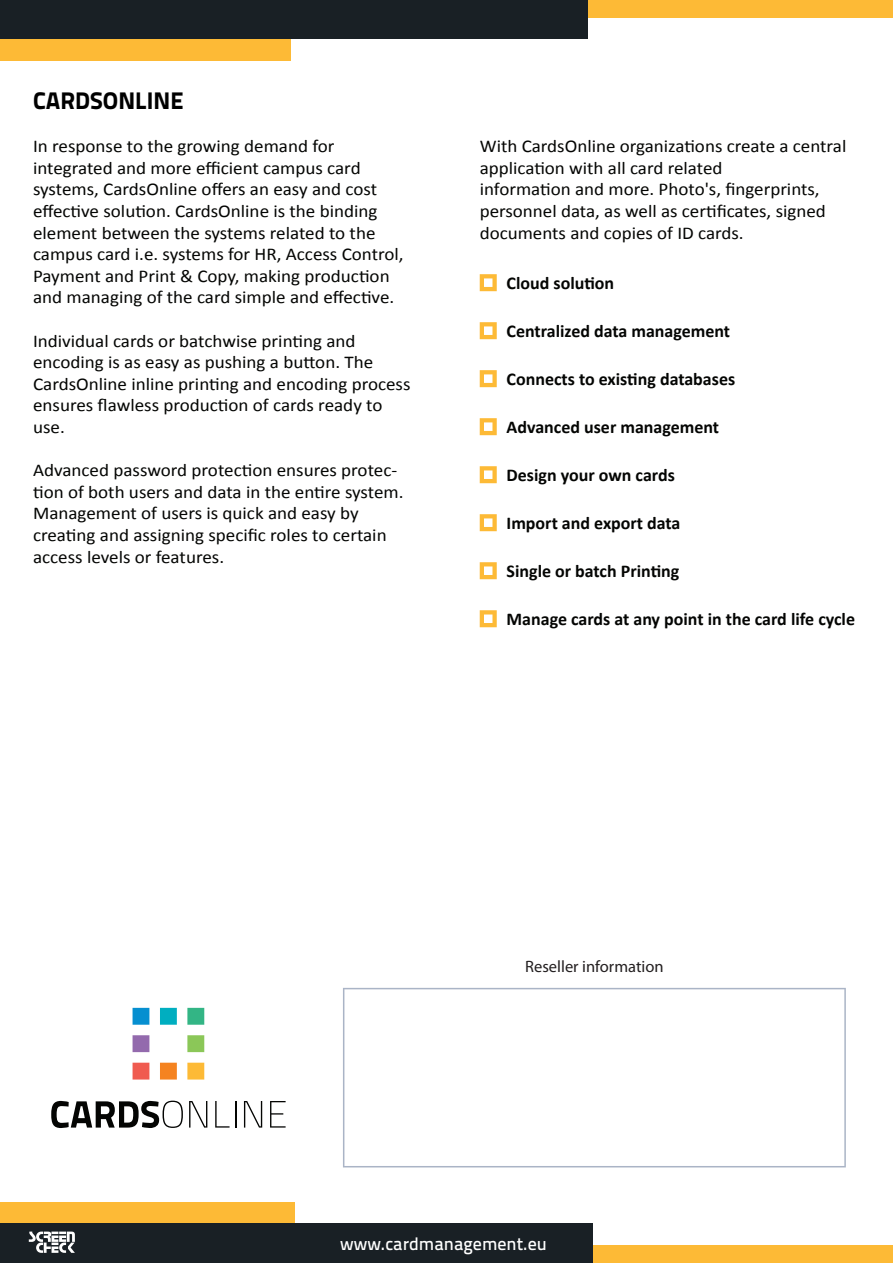
<style>
.page{position:relative;width:893px;height:1263px;background:#fff}
.page>*{position:absolute;margin:0;border:0;box-sizing:border-box;transform-origin:0 0}
.t1{font:800 24px "Titillium Text 22 L";color:#000}
.t2{font:18px/21.6px "Calibri";color:#040503;scale:1.06 1}
.t3{font:700 18px "Calibri";color:#040503}
.t4{font:500 18px "Titillium Text 22 L";color:#fff}
.t5{font:16.5px "Myriad Pro";color:#231f20}
</style>
<div class="page">
<div style="left:0;top:39px;width:290px;height:21px;background:#fdba36"></div>
<div style="left:588px;top:0;width:305px;height:18px;background:#fdba36"></div>
<div style="left:0;top:0;width:588px;height:39px;background:#192025"></div>
<div style="left:0;top:1203px;width:295px;height:21px;background:#fdba36"></div>
<div style="left:592px;top:1245px;width:301px;height:18px;background:#fdba36"></div>
<div style="left:0;top:1224px;width:592px;height:39px;background:#192025"></div>
<svg style="left:29px;top:1231px;width:46px;height:22px"></svg>
<svg style="left:51px;top:1101px;width:132px;height:27px"></svg>
<svg style="left:189px;top:1101px;width:18px;height:26px"></svg>
<svg style="left:215px;top:1101px;width:14px;height:26px"></svg>
<svg style="left:235px;top:1101px;width:1px;height:26px"></svg>
<svg style="left:244px;top:1101px;width:18px;height:26px"></svg>
<svg style="left:270px;top:1101px;width:15px;height:26px"></svg>
<div style="left:132px;top:1063px;width:17px;height:16px;background:#f05b50"></div>
<div style="left:160px;top:1063px;width:17px;height:16px;background:#f58320"></div>
<div style="left:187px;top:1063px;width:17px;height:16px;background:#fdba36"></div>
<div style="left:132px;top:1035px;width:17px;height:17px;background:#936aad"></div>
<div style="left:187px;top:1035px;width:17px;height:17px;background:#8bc758"></div>
<div style="left:132px;top:1008px;width:17px;height:17px;background:#068fd0"></div>
<div style="left:160px;top:1008px;width:17px;height:17px;background:#00aec0"></div>
<div style="left:187px;top:1008px;width:17px;height:17px;background:#33b585"></div>
<svg style="left:343px;top:988px;width:502px;height:179px"></svg>
<svg style="left:480px;top:322px;width:17px;height:17px"></svg>
<svg style="left:480px;top:274px;width:17px;height:17px"></svg>
<svg style="left:480px;top:466px;width:17px;height:17px"></svg>
<svg style="left:480px;top:514px;width:17px;height:17px"></svg>
<svg style="left:480px;top:562px;width:17px;height:17px"></svg>
<svg style="left:480px;top:418px;width:17px;height:17px"></svg>
<svg style="left:480px;top:370px;width:17px;height:17px"></svg>
<svg style="left:480px;top:610px;width:17px;height:17px"></svg>
<h1 class="t1" style="left:33px;top:82px;width:152px">CARDSONLINE</h1>
<p class="t2" style="left:33px;top:135px;width:351px">In response to the growing demand for integrated and more efficient campus card systems, CardsOnline offers an easy and cost effective solution. CardsOnline is the binding element between the systems related to the campus card i.e. systems for HR, Access Control, Payment and Print &amp; Copy, making production and managing of the card simple and effective.</p>
<p class="t2" style="left:33px;top:330px;width:357px">Individual cards or batchwise printing and encoding is as easy as pushing a button. The CardsOnline inline printing and encoding process ensures flawless production of cards ready to use.</p>
<p class="t2" style="left:33px;top:459px;width:351px">Advanced password protection ensures protec&shy;tion of both users and data in the entire system.<br>Management of users is quick and easy by creating and assigning specific roles to certain access levels or features.</p>
<p class="t2" style="left:480px;top:135px;width:347px">With CardsOnline organizations create a central application with all card related<br>information and more. Photo's, fingerprints, personnel data, as well as certificates, signed documents and copies of ID cards.</p>
<p class="t3" style="left:506px;top:271px;width:109px">Cloud solution</p>
<p class="t3" style="left:506px;top:319px;width:225px">Centralized data management</p>
<p class="t3" style="left:506px;top:367px;width:230px">Connects to existing databases</p>
<p class="t3" style="left:506px;top:415px;width:214px">Advanced user management</p>
<p class="t3" style="left:506px;top:463px;width:170px">Design your own cards</p>
<p class="t3" style="left:506px;top:511px;width:175px">Import and export data</p>
<p class="t3" style="left:506px;top:559px;width:174px">Single or batch Printing</p>
<p class="t3" style="left:506px;top:607px;width:350px">Manage cards at any point in the card life cycle</p>
<p class="t5" style="left:525px;top:956px;width:140px">Reseller information</p>
<p class="t4" style="left:340px;top:1230px;width:208px">www.cardmanagement.eu</p>
</div>
